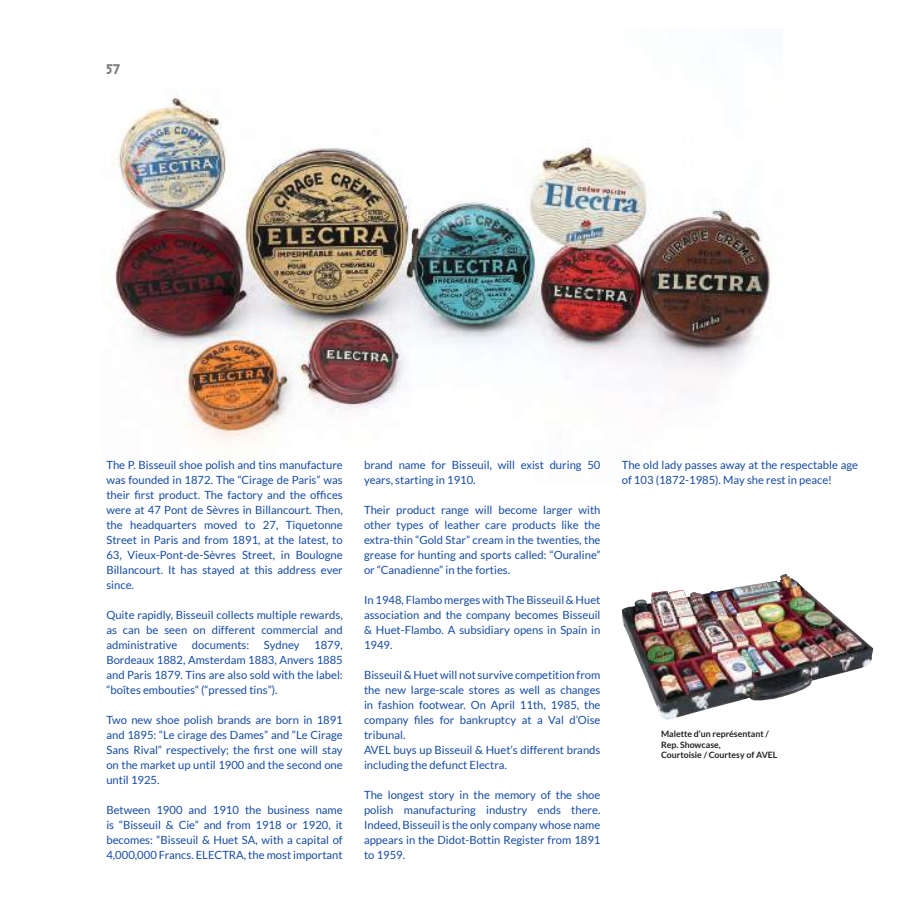
<style>
.page{position:relative;width:922px;height:922px;background:#fff}
.page>*{position:absolute;margin:0;border:0;box-sizing:border-box;transform-origin:0 0}
.t1{font:18.75px "Elkwood";color:#7d7c7e}
.t2{font:11.25px/15px "Lato";color:#154ba3;text-align:justify}
.t3{font:700 8.75px/10.5px "Lato";color:#241f1f}
</style>
<div class="page">
<img style="left:111px;top:96px;width:662px;height:346px">
<img style="left:621px;top:573px;width:252px;height:146px">
<h1 class="t1" style="left:106px;top:60px;width:16px">57</h1>
<p class="t2" style="left:106px;top:457px;width:238px">The P. Bisseuil shoe polish and tins manufacture was founded in 1872. The “Cirage de Paris” was their first product. The factory and the offices were at 47 Pont de Sèvres in Billancourt. Then, the headquarters moved to 27, Tiquetonne Street in Paris and from 1891, at the latest, to 63, Vieux-Pont-de-Sèvres Street, in Boulogne Billancourt. It has stayed at this address ever since.</p>
<p class="t2" style="left:106px;top:607px;width:238px">Quite rapidly, Bisseuil collects multiple rewards, as can be seen on different commercial and administrative</p>
<p class="t2" style="left:192px;top:637px;width:59px">documents:</p>
<p class="t2" style="left:264px;top:637px;width:37px">Sydney</p>
<p class="t2" style="left:106px;top:637px;width:238px;text-indent:208px">1879, Bordeaux 1882, Amsterdam 1883, Anvers 1885 and Paris 1879. Tins are also sold with the label: “boîtes embouties” (“pressed tins”).</p>
<p class="t2" style="left:106px;top:712px;width:238px">Two new shoe polish brands are born in 1891 and 1895: “Le cirage des Dames” and “Le Cirage Sans Rival” respectively; the first one will stay on the market up until 1900 and the second one until 1925.</p>
<p class="t2" style="left:106px;top:802px;width:238px">Between 1900 and 1910 the business name is “Bisseuil &amp; Cie” and from 1918 or 1920, it becomes: “Bisseuil &amp; Huet SA, with a capital of 4,000,000 Francs. ELECTRA, the most important</p>
<p class="t2" style="left:364px;top:457px;width:238px">brand name for Bisseuil, will exist during 50 years, starting in 1910.</p>
<p class="t2" style="left:364px;top:502px;width:238px">Their product range will become larger with other types of leather care products like the extra-thin “Gold Star” cream in the twenties, the grease for hunting and sports called: “Ouraline” or “Canadienne” in the forties.</p>
<p class="t2" style="left:364px;top:592px;width:238px">In 1948, Flambo merges with The Bisseuil &amp; Huet association and the company becomes Bisseuil &amp; Huet-Flambo. A subsidiary opens in Spain in 1949.</p>
<p class="t2" style="left:364px;top:667px;width:238px;text-align:left">Bisseuil &amp; Huet will not survive competition from the new large-scale stores as well as changes in fashion footwear. On April 11th, 1985, the company files for bankruptcy at a Val d’Oise tribunal.<br>AVEL buys up Bisseuil &amp; Huet’s different brands including the defunct Electra.</p>
<p class="t2" style="left:364px;top:787px;width:238px">The longest story in the memory of the shoe polish manufacturing industry ends there.<br>Indeed, Bisseuil is the only company whose name appears in the Didot-Bottin Register from 1891 to 1959.</p>
<p class="t2" style="left:621px;top:457px;width:238px">The old lady passes away at the respectable age of 103 (1872-1985). May she rest in peace!</p>
<p class="t3" style="left:660px;top:728px;width:118px">Malette d’un représentant /<br>Rep. Showcase,<br>Courtoisie / Courtesy of AVEL</p>
</div>
